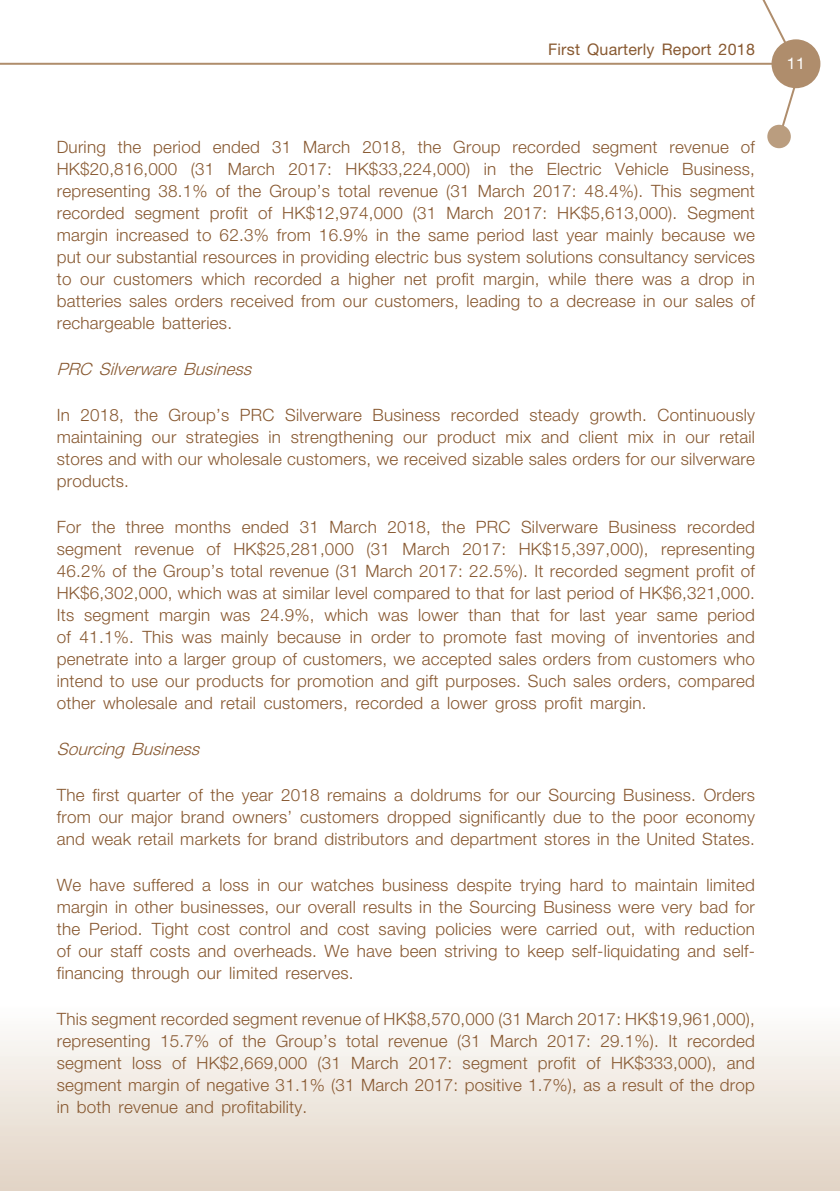
<style>
.page{position:relative;width:840px;height:1191px;background:#fff}
.page>*{position:absolute;margin:0;border:0;box-sizing:border-box;transform-origin:0 0}
._11_P0{font:300 17px/22px "Helvetica Neue LT Std";letter-spacing:.015em;color:#885931;text-align:justify}
._06_______H4{font:italic 300 17px "Helvetica Neue LT Std";color:#885931}
.t1{font:16px "Helvetica Neue LT Std";letter-spacing:.015em;color:#885931}
.t2{font:16px "Helvetica Neue LT Std";color:#fff}
</style>
<div class="page">
<svg style="left:0;top:0;width:786px;height:65px"></svg>
<div style="left:771px;top:39px;width:49px;height:49px;background:#af8d6c;border-radius:50%"></div>
<div style="left:0;top:1002px;width:839px;height:189px;background:linear-gradient(to bottom,#fefefe,#e1d3c4)"></div>
<svg style="left:775px;top:76px;width:25px;height:67px"></svg>
<div style="left:766px;top:125px;width:24px;height:23px;background:#ba9d7f;border-radius:50%"></div>
<p class="t1" style="left:547px;top:40px;width:208px">First Quarterly Report 2018</p>
<p class="_11_P0" style="left:57px;top:136px;width:699px">During the period ended 31 March 2018, the Group recorded segment revenue of HK$20,816,000 (31 March 2017: HK$33,224,000) in the Electric Vehicle Business, representing 38.1% of the Group’s total revenue (31 March 2017: 48.4%). This segment recorded segment profit of HK$12,974,000 (31 March 2017: HK$5,613,000). Segment margin increased to 62.3% from 16.9% in the same period last year mainly because we put our substantial resources in providing electric bus system solutions consultancy services to our customers which recorded a higher net profit margin, while there was a drop in batteries sales orders received from our customers, leading to a decrease in our sales of rechargeable batteries.</p>
<p class="_06_______H4" style="left:57px;top:358px;width:201px">PRC Silverware Business</p>
<p class="_11_P0" style="left:57px;top:404px;width:699px">In 2018, the Group’s PRC Silverware Business recorded steady growth. Continuously maintaining our strategies in strengthening our product mix and client mix in our retail stores and with our wholesale customers, we received sizable sales orders for our silverware products.</p>
<p class="_11_P0" style="left:57px;top:516px;width:699px">For the three months ended 31 March 2018, the PRC Silverware Business recorded segment revenue of HK$25,281,000 (31 March 2017: HK$15,397,000), representing 46.2% of the Group’s total revenue (31 March 2017: 22.5%). It recorded segment profit of HK$6,302,000, which was at similar level compared to that for last period of HK$6,321,000.<br>Its segment margin was 24.9%, which was lower than that for last year same period of 41.1%. This was mainly because in order to promote fast moving of inventories and penetrate into a larger group of customers, we accepted sales orders from customers who intend to use our products for promotion and gift purposes. Such sales orders, compared other wholesale and retail customers, recorded a lower gross profit margin.</p>
<p class="_06_______H4" style="left:57px;top:738px;width:149px">Sourcing Business</p>
<p class="_11_P0" style="left:57px;top:784px;width:699px">The first quarter of the year 2018 remains a doldrums for our Sourcing Business. Orders from our major brand owners’ customers dropped significantly due to the poor economy and weak retail markets for brand distributors and department stores in the United States.</p>
<p class="_11_P0" style="left:57px;top:874px;width:699px">We have suffered a loss in our watches business despite trying hard to maintain limited margin in other businesses, our overall results in the Sourcing Business were very bad for the Period. Tight cost control and cost saving policies were carried out, with reduction of our staff costs and overheads. We have been striving to keep self-liquidating and self&shy;financing through our limited reserves.</p>
<p class="_11_P0" style="left:57px;top:1008px;width:699px">This segment recorded segment revenue of HK$8,570,000 (31 March 2017: HK$19,961,000), representing 15.7% of the Group’s total revenue (31 March 2017: 29.1%). It recorded segment loss of HK$2,669,000 (31 March 2017: segment profit of HK$333,000), and segment margin of negative 31.1% (31 March 2017: positive 1.7%), as a result of the drop in both revenue and profitability.</p>
<p class="t2" style="left:786px;top:53px;width:20px">11</p>
</div>
